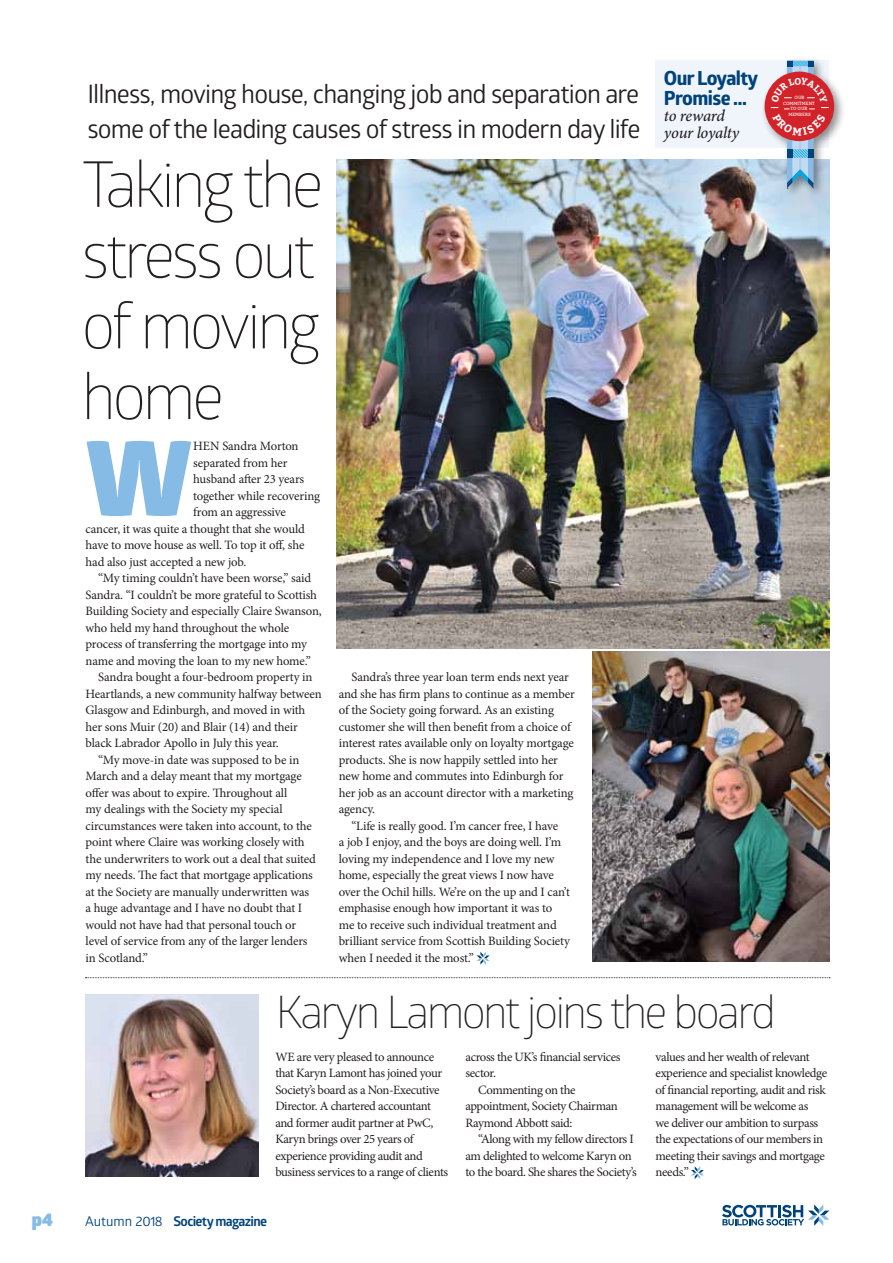
<style>
.page{position:relative;width:893px;height:1263px;background:#fff}
.page>*{position:absolute;margin:0;border:0;box-sizing:border-box;transform-origin:0 0}
.t1{font:900 104.4px "Glober";color:#86bbe6}
.t2{font:300 63.15px/70.8px "Glober";letter-spacing:-.06em;color:#231f20}
.t3{font:300 44.85px "Glober";letter-spacing:-.06em;color:#231f20}
.t4{font:25.5px/34.5px "Glober";letter-spacing:-.035em;color:#231f20}
.t5{font:700 19.5px/19.5px "Globerx";letter-spacing:-.03em;color:#00437b}
.t6{font:900 18px "Glober";color:#86bbe6}
.t7{font:italic 500 16.5px/16.6px "Minion Pro";letter-spacing:-.02em;color:#231f20}
.t8{font:700 13.5px "Glober";letter-spacing:-.05em;color:#00437b}
.t9{font:12.75px/16.5px "Minion Pro";letter-spacing:-.02em;color:#231f20}
.t10{font:4.5px/5.6px "Bitter";color:#fff;text-align:center}
.s1{font-weight:400}
</style>
<div class="page">
<svg style="left:722px;top:1204px;width:107px;height:22px"></svg>
<img style="left:336px;top:159px;width:493px;height:489px">
<img style="left:592px;top:652px;width:237px;height:310px">
<div style="left:655px;top:60px;width:173px;height:88px;background:#f0f5fb"></div>
<div style="left:761px;top:56px;width:85px;height:143px;background:#231f20;opacity:.5"></div>
<div style="left:765px;top:72px;width:69px;height:69px;background:#d2232a;border-radius:50%"></div>
<svg style="left:477px;top:952px;width:13px;height:13px"></svg>
<svg style="left:691px;top:1166px;width:13px;height:13px"></svg>
<img style="left:85px;top:995px;width:173px;height:181px">
<svg style="left:85px;top:977px;width:745px;height:1px"></svg>
<svg style="left:771px;top:60px;width:58px;height:128px"></svg>
<h3 class="t4" style="left:87px;top:76px;width:555px">Illness, moving house, changing job and separation are some of the leading causes of stress in modern day life</h3>
<h2 class="t2" style="left:81px;top:146px;width:244px">Taking the stress out of moving home</h2>
<h3 class="t5" style="left:664px;top:68px;width:96px">Our Loyalty<br>Promise …</h3>
<p class="t7" style="left:664px;top:108px;width:77px">to reward your loyalty</p>
<p class="t10" style="left:783px;top:95px;width:33px">OUR<br>COMMITMENT<br>TO OUR<br>MEMBERS</p>
<h1 class="t1" style="left:86px;top:398px;width:107px">w</h1>
<p class="t9" style="left:193px;top:438px;width:107px">hen Sandra Morton</p>
<p class="t9" style="left:193px;top:454px;width:96px">separated from her</p>
<p class="t9" style="left:193px;top:471px;width:113px">husband after 23 years</p>
<p class="t9" style="left:193px;top:487px;width:128px">together while recovering</p>
<p class="t9" style="left:193px;top:504px;width:94px">from an aggressive</p>
<p class="t9" style="left:86px;top:520px;width:221px">cancer, it was quite a thought that she would</p>
<p class="t9" style="left:86px;top:537px;width:220px">have to move house as well. To top it off, she</p>
<p class="t9" style="left:86px;top:553px;width:162px">had also just accepted a new job.</p>
<p class="t9" style="left:98px;top:570px;width:214px">“My timing couldn’t have been worse,” said</p>
<p class="t9" style="left:86px;top:586px;width:233px">Sandra. “I couldn’t be more grateful to Scottish</p>
<p class="t9" style="left:86px;top:603px;width:238px">Building Society and especially Claire Swanson,</p>
<p class="t9" style="left:86px;top:619px;width:205px">who held my hand throughout the whole</p>
<p class="t9" style="left:86px;top:636px;width:223px">process of transferring the mortgage into my</p>
<p class="t9" style="left:86px;top:652px;width:227px">name and moving the loan to my new home.”</p>
<p class="t9" style="left:98px;top:669px;width:216px">Sandra bought a four-bedroom property in</p>
<p class="t9" style="left:86px;top:685px;width:238px">Heartlands, a new community halfway between</p>
<p class="t9" style="left:86px;top:702px;width:221px">Glasgow and Edinburgh, and moved in with</p>
<p class="t9" style="left:86px;top:718px;width:214px">her sons Muir (20) and Blair (14) and their</p>
<p class="t9" style="left:86px;top:735px;width:195px">black Labrador Apollo in July this year.</p>
<p class="t9" style="left:98px;top:751px;width:203px">“My move-in date was supposed to be in</p>
<p class="t9" style="left:86px;top:768px;width:218px">March and a delay meant that my mortgage</p>
<p class="t9" style="left:86px;top:784px;width:203px">offer was about to expire. Throughout all</p>
<p class="t9" style="left:86px;top:801px;width:199px">my dealings with the Society my special</p>
<p class="t9" style="left:86px;top:817px;width:228px">circumstances were taken into account, to the</p>
<p class="t9" style="left:86px;top:834px;width:221px">point where Claire was working closely with</p>
<p class="t9" style="left:86px;top:850px;width:232px">the underwriters to work out a deal that suited</p>
<p class="t9" style="left:86px;top:867px;width:229px">my needs. The fact that mortgage applications</p>
<p class="t9" style="left:86px;top:883px;width:225px">at the Society are manually underwritten was</p>
<p class="t9" style="left:86px;top:900px;width:218px">a huge advantage and I have no doubt that I</p>
<p class="t9" style="left:86px;top:916px;width:212px">would not have had that personal touch or</p>
<p class="t9" style="left:86px;top:933px;width:224px">level of service from any of the larger lenders</p>
<p class="t9" style="left:86px;top:949px;width:64px">in Scotland.”</p>
<p class="t9" style="left:339px;top:669px;width:238px;text-indent:13px">Sandra’s three year loan term ends next year and she has firm plans to continue as a member of the Society going forward. As an existing customer she will then benefit from a choice of interest rates available only on loyalty mortgage products. She is now happily settled into her new home and commutes into Edinburgh for her job as an account director with a marketing agency.</p>
<p class="t9" style="left:339px;top:817px;width:233px;text-indent:13px">“Life is really good. I’m cancer free, I have<br>a job I enjoy, and the boys are doing well. I’m loving my independence and I love my new home, especially the great views I now have over the Ochil hills. We’re on the up and I can’t emphasise enough how important it was to me to receive such individual treatment and brilliant service from Scottish Building Society when I needed it the most.”</p>
<h3 class="t3" style="left:276px;top:981px;width:502px">Karyn Lamont joins the board</h3>
<p class="t9" style="left:275px;top:1048px;width:174px">We are very pleased to announce that Karyn Lamont has joined your Society’s board as a Non-Executive Director. A chartered accountant and former audit partner at PwC, Karyn brings over 25 years of experience providing audit and business services to a range of clients</p>
<p class="t9" style="left:465px;top:1048px;width:157px">across the UK’s financial services</p>
<p class="t9" style="left:656px;top:1048px;width:173px">values and her wealth of relevant experience and specialist knowledge of financial reporting, audit and risk management will be welcome as<br>we deliver our ambition to surpass the expectations of our members in meeting their savings and mortgage needs.”</p>
<p class="t9" style="left:465px;top:1065px;width:32px">sector.</p>
<p class="t9" style="left:478px;top:1081px;width:99px">Commenting on the</p>
<p class="t9" style="left:465px;top:1098px;width:154px">appointment, Society Chairman</p>
<p class="t9" style="left:465px;top:1114px;width:109px">Raymond Abbott said:</p>
<p class="t9" style="left:478px;top:1131px;width:157px">“Along with my fellow directors I</p>
<p class="t9" style="left:465px;top:1147px;width:168px">am delighted to welcome Karyn on</p>
<p class="t9" style="left:465px;top:1164px;width:173px">to the board. She shares the Society’s</p>
<h3 class="t6" style="left:32px;top:1205px;width:23px">p4</h3>
<p class="t8" style="left:85px;top:1211px;width:184px"><span class="s1">Autumn 2018</span> Society magazine</p>
</div>
